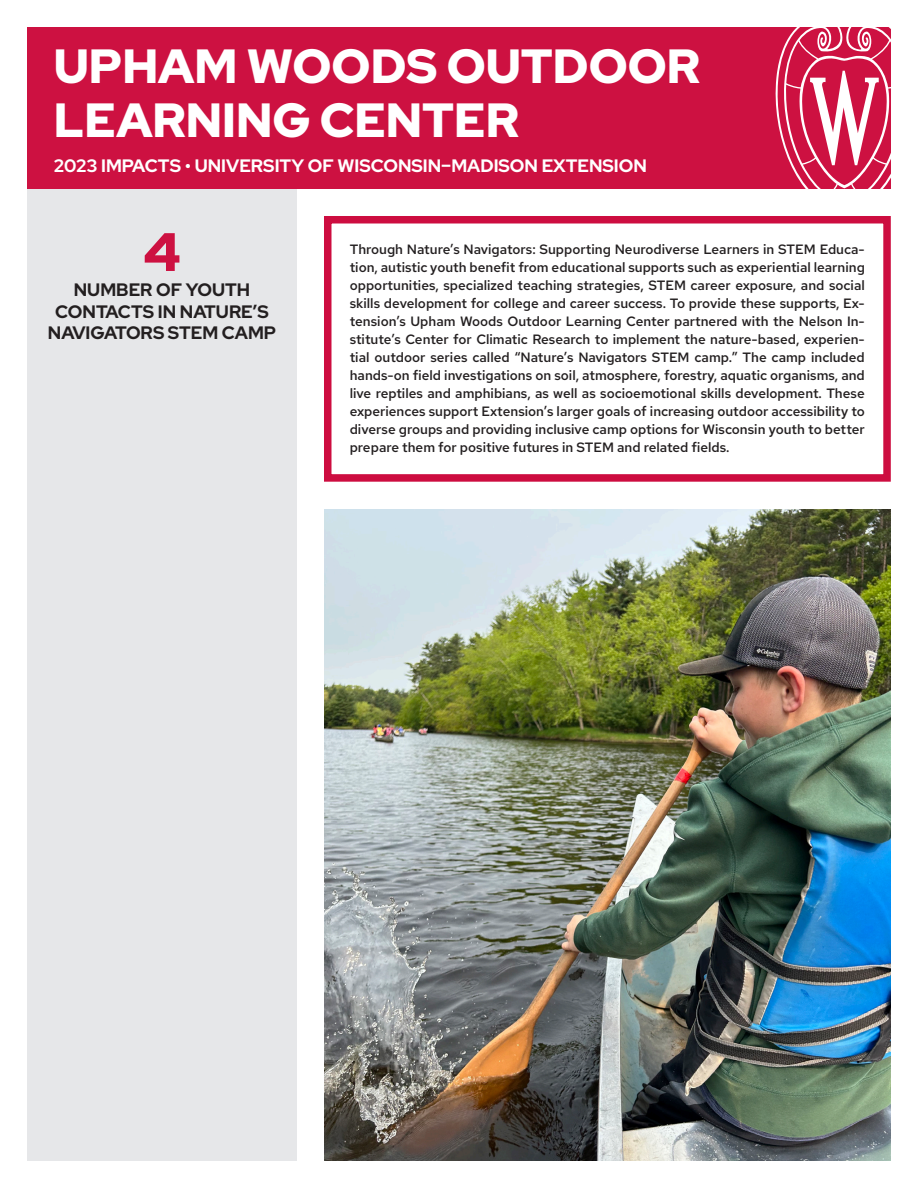
<style>
.page{position:relative;width:918px;height:1188px;background:#fff}
.page>*{position:absolute;margin:0;border:0;box-sizing:border-box;transform-origin:0 0}
.t1{font:900 54px "Red Hat Display";color:#cd1141}
.t2{font:900 48px/54px "Red Hat Display";color:#fff}
.t3{font:700 18px "Red Hat Display";color:#fff}
.t4{font:700 18px "Red Hat Display";color:#231f20}
.t5{font:500 13.5px/18px "Red Hat Text";color:#231f20;text-align:justify}
</style>
<div class="page">
<div style="left:27px;top:189px;width:270px;height:972px;background:#e6e7e9"></div>
<img style="left:324px;top:510px;width:567px;height:651px">
<div style="left:324px;top:216px;width:567px;height:266px;border:8px solid #cd0d40"></div>
<div style="left:27px;top:27px;width:864px;height:162px;background:#cd1141"></div>
<svg style="left:775px;top:27px;width:116px;height:162px"></svg>
<p class="t2" style="left:54px;top:38px;width:648px">UPHAM WOODS OUTDOOR<br>LEARNING CENTER</p>
<p class="t3" style="left:54px;top:154px;width:595px">2023 IMPACTS • UNIVERSITY OF WISCONSIN–MADISON EXTENSION</p>
<p class="t1" style="left:143px;top:217px;width:39px">4</p>
<p class="t4" style="left:74px;top:278px;width:178px">NUMBER OF YOUTH</p>
<p class="t4" style="left:55px;top:300px;width:215px">CONTACTS IN NATURE’S</p>
<p class="t4" style="left:48px;top:321px;width:230px">NAVIGATORS STEM CAMP</p>
<p class="t5" style="left:350px;top:240px;width:517px">Through Nature’s Navigators: Supporting Neurodiverse Learners in STEM Educa&shy;tion, autistic youth benefit from educational supports such as experiential learning opportunities, specialized teaching strategies, STEM career exposure, and social skills development for college and career success. To provide these supports, Ex&shy;tension’s Upham Woods Outdoor Learning Center partnered with the Nelson In&shy;stitute’s Center for Climatic Research to implement the nature-based, experien&shy;tial outdoor series called “Nature’s Navigators STEM camp.” The camp included hands-on field investigations on soil, atmosphere, forestry, aquatic organisms, and live reptiles and amphibians, as well as socioemotional skills development. These experiences support Extension’s larger goals of increasing outdoor accessibility to diverse groups and providing inclusive camp options for Wisconsin youth to better prepare them for positive futures in STEM and related fields.</p>
</div>
